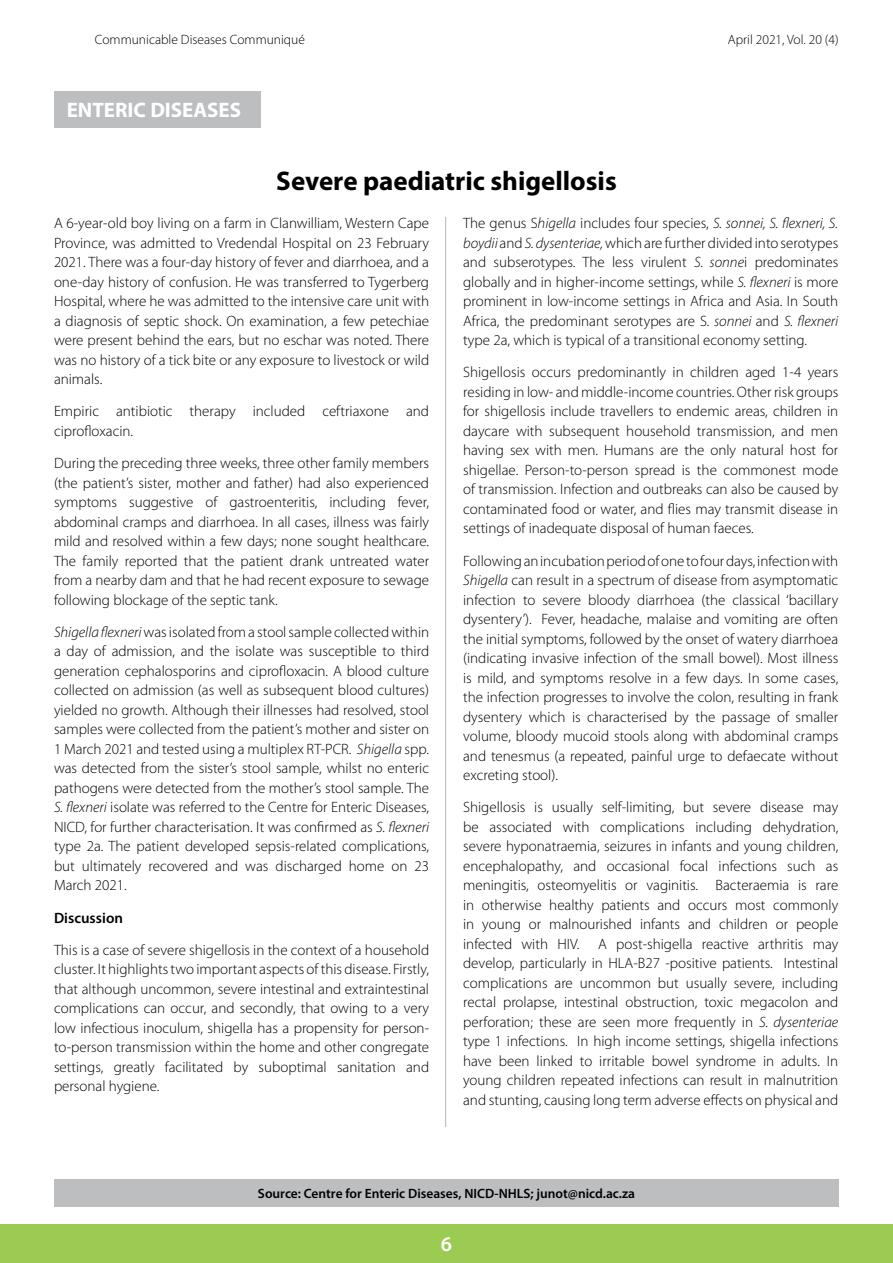
<style>
.page{position:relative;width:893px;height:1263px;background:#fff}
.page>*{position:absolute;margin:0;border:0;box-sizing:border-box;transform-origin:0 0}
.t1{font:700 27px "Myriad Pro";color:#000}
.t2{font:700 21px "Myriad Pro";color:#fff}
.t3{font:600 21px "Myriad Pro";color:#fff}
.t4{font:300 15px/19.5px "Myriad Pro";color:#000;text-align:justify}
.t5{font:600 15px "Myriad Pro";color:#000}
.t6{font:600 13.5px "Myriad Pro";color:#000}
.t7{font:300 13.5px "Myriad Pro";color:#000}
.s1{font-style:italic}
</style>
<div class="page">
<div style="left:0;top:1224px;width:893px;height:39px;background:#9bcb52"></div>
<div style="left:349px;top:1157px;width:42px;height:42px;border:2px solid #fff;border-radius:50%"></div>
<div style="left:54px;top:1179px;width:785px;height:27px;background:#bcbec0"></div>
<hr style="left:445px;top:217px;width:1px;height:910px;background:#bcbec0">
<div style="left:54px;top:92px;width:207px;height:36px;background:#bcbec0"></div>
<p class="t7" style="left:95px;top:32px;width:212px">Communicable Diseases Communiqué</p>
<p class="t7" style="left:728px;top:32px;width:112px">April 2021, Vol. 20 (4)</p>
<h2 class="t2" style="left:67px;top:97px;width:176px">ENTERIC DISEASES</h2>
<h1 class="t1" style="left:276px;top:164px;width:342px">Severe paediatric shigellosis</h1>
<p class="t4" style="left:54px;top:214px;width:377px">A 6-year-old boy living on a farm in Clanwilliam, Western Cape Province, was admitted to Vredendal Hospital on 23 February 2021. There was a four-day history of fever and diarrhoea, and a one-day history of confusion. He was transferred to Tygerberg Hospital, where he was admitted to the intensive care unit with a diagnosis of septic shock. On examination, a few petechiae were present behind the ears, but no eschar was noted. There was no history of a tick bite or any exposure to livestock or wild animals.</p>
<p class="t4" style="left:54px;top:402px;width:377px">Empiric antibiotic therapy included ceftriaxone and ciprofloxacin.</p>
<p class="t4" style="left:54px;top:454px;width:377px">During the preceding three weeks, three other family members (the patient’s sister, mother and father) had also experienced symptoms suggestive of gastroenteritis, including fever, abdominal cramps and diarrhoea. In all cases, illness was fairly mild and resolved within a few days; none sought healthcare.<br>The family reported that the patient drank untreated water from a nearby dam and that he had recent exposure to sewage following blockage of the septic tank.</p>
<p class="t4" style="left:54px;top:622px;width:377px"><span class="s1">Shigella flexneri</span> was isolated from a stool sample collected within a day of admission, and the isolate was susceptible to third generation cephalosporins and ciprofloxacin. A blood culture collected on admission (as well as subsequent blood cultures) yielded no growth. Although their illnesses had resolved, stool samples were collected from the patient’s mother and sister on 1 March 2021 and tested using a multiplex RT-PCR. <span class="s1">Shigella</span> spp. was detected from the sister’s stool sample, whilst no enteric pathogens were detected from the mother’s stool sample. The <span class="s1">S. flexneri</span> isolate was referred to the Centre for Enteric Diseases, NICD, for further characterisation. It was confirmed as <span class="s1">S. flexneri </span>type 2a. The patient developed sepsis-related complications, but ultimately recovered and was discharged home on 23<br>March 2021.</p>
<p class="t5" style="left:54px;top:908px;width:71px">Discussion</p>
<p class="t4" style="left:54px;top:940px;width:377px">This is a case of severe shigellosis in the context of a household cluster. It highlights two important aspects of this disease. Firstly, that although uncommon, severe intestinal and extraintestinal complications can occur, and secondly, that owing to a very low infectious inoculum, shigella has a propensity for person&shy;to-person transmission within the home and other congregate settings, greatly facilitated by suboptimal sanitation and personal hygiene.</p>
<p class="t4" style="left:463px;top:214px;width:377px">The genus S<span class="s1">higella</span> includes four species, <span class="s1">S. sonnei, S. flexneri, S. boydii</span> and <span class="s1">S. dysenteriae,</span> which are further divided into serotypes and subserotypes. The less virulent <span class="s1">S. sonne</span>i predominates globally and in higher-income settings, while <span class="s1">S. flexneri</span> is more prominent in low-income settings in Africa and Asia. In South Africa, the predominant serotypes are S<span class="s1">. sonnei</span> and <span class="s1">S. flexneri </span>type 2a, which is typical of a transitional economy setting.</p>
<p class="t4" style="left:463px;top:363px;width:377px">Shigellosis occurs predominantly in children aged 1-4 years residing in low- and middle-income countries. Other risk groups for shigellosis include travellers to endemic areas, children in daycare with subsequent household transmission, and men having sex with men. Humans are the only natural host for shigellae. Person-to-person spread is the commonest mode of transmission. Infection and outbreaks can also be caused by contaminated food or water, and flies may transmit disease in settings of inadequate disposal of human faeces.</p>
<p class="t4" style="left:463px;top:551px;width:377px">Following an incubation period of one to four days, infection with <span class="s1">Shigella</span> can result in a spectrum of disease from asymptomatic infection to severe bloody diarrhoea (the classical ‘bacillary dysentery’). Fever, headache, malaise and vomiting are often the initial symptoms, followed by the onset of watery diarrhoea (indicating invasive infection of the small bowel). Most illness is mild, and symptoms resolve in a few days. In some cases, the infection progresses to involve the colon, resulting in frank dysentery which is characterised by the passage of smaller volume, bloody mucoid stools along with abdominal cramps and tenesmus (a repeated, painful urge to defaecate without excreting stool).</p>
<p class="t4" style="left:463px;top:798px;width:377px">Shigellosis is usually self-limiting, but severe disease may be associated with complications including dehydration, severe hyponatraemia, seizures in infants and young children, encephalopathy, and occasional focal infections such as meningitis, osteomyelitis or vaginitis. Bacteraemia is rare in otherwise healthy patients and occurs most commonly in young or malnourished infants and children or people infected with HIV. A post-shigella reactive arthritis may develop, particularly in HLA-B27 -positive patients. Intestinal complications are uncommon but usually severe, including rectal prolapse, intestinal obstruction, toxic megacolon and perforation; these are seen more frequently in <span class="s1">S. dysenteriae </span>type 1 infections. In high income settings, shigella infections have been linked to irritable bowel syndrome in adults. In young children repeated infections can result in malnutrition and stunting, causing long term adverse effects on physical and</p>
<p class="t6" style="left:258px;top:1185px;width:379px">Source: Centre for Enteric Diseases, NICD-NHLS; junot@nicd.ac.za</p>
<h2 class="t3" style="left:441px;top:1230px;width:13px">6</h2>
</div>
